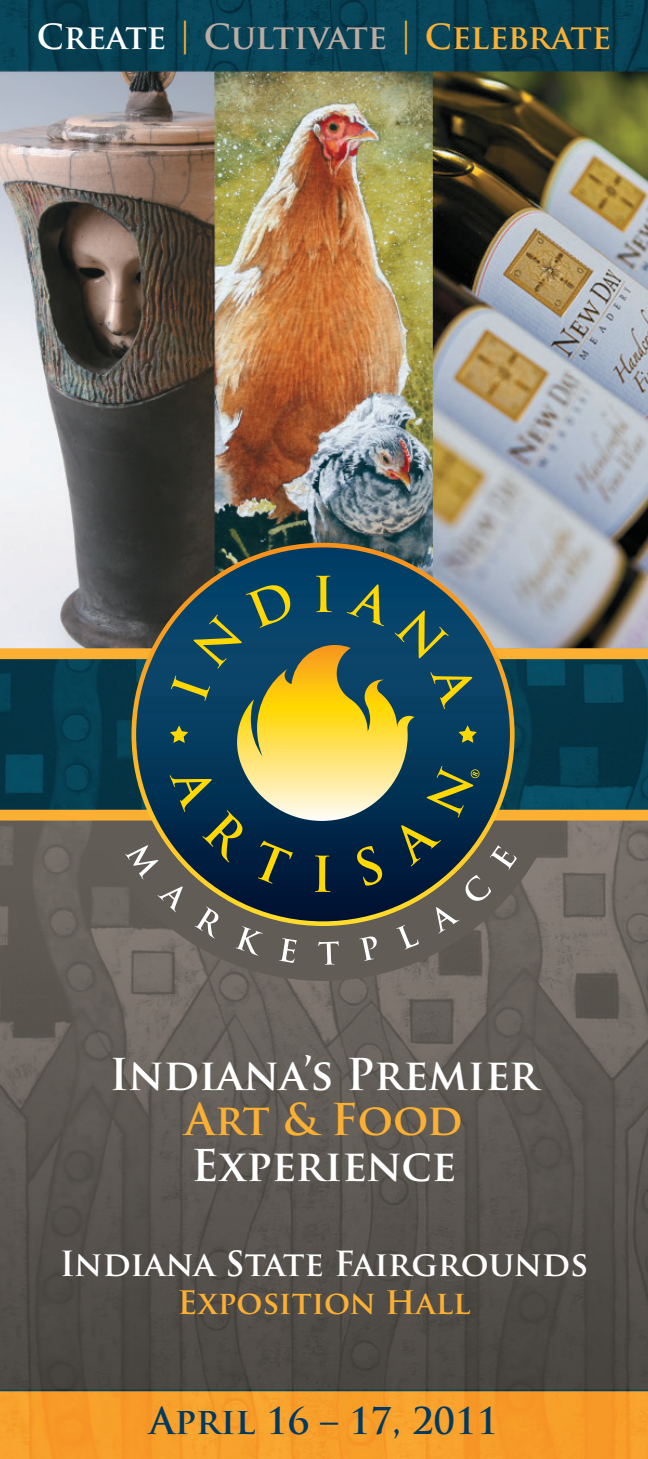
<style>
.page{position:relative;width:648px;height:1459px;background:#fff}
.page>*{position:absolute;margin:0;border:0;box-sizing:border-box;transform-origin:0 0}
.t1{font:700 42.75px "Trajan Pro";color:#fff}
.t2{font:700 42.75px "Trajan Pro";color:#fbb033}
.t3{font:700 36px "Trajan Pro";color:#003a62}
.t4{font:700 33.75px "Trajan Pro";color:#baaca3}
.t5{font:700 33.75px "Trajan Pro";color:#fff}
.t6{font:700 31.5px "Trajan Pro";color:#fbb033}
.s1{color:#fff}
.s2{font-weight:400;color:#fbb033}
.s3{color:#fbb033}
</style>
<div class="page">
<img style="left:0;top:0;width:648px;height:1458px">
<svg style="left:90px;top:820px;width:465px;height:161px;background:#6d6660"></svg>
<div style="left:0;top:648px;width:648px;height:11px;background:#fbb033"></div>
<div style="left:0;top:809px;width:648px;height:11px;background:#fbb033"></div>
<div style="left:136px;top:547px;width:374px;height:374px;background:#003d65;border-radius:50%"></div>
<svg style="left:125px;top:575px;width:392px;height:389px"></svg>
<p class="t4" style="left:37px;top:18px;width:576px"><span class="s1">Create</span> <span class="s2">|</span> Cultivate <span class="s2">|</span> <span class="s3">Celebrate</span></p>
<p class="t1" style="left:110px;top:1050px;width:430px">Indiana’s Premier</p>
<p class="t2" style="left:185px;top:1095px;width:279px">Art &amp; Food</p>
<p class="t1" style="left:192px;top:1140px;width:266px">Experience</p>
<p class="t5" style="left:60px;top:1244px;width:530px">Indiana State Fairgrounds</p>
<p class="t6" style="left:177px;top:1285px;width:295px">Exposition Hall</p>
<p class="t3" style="left:150px;top:1400px;width:350px">April 16 – 17, 2011</p>
</div>
